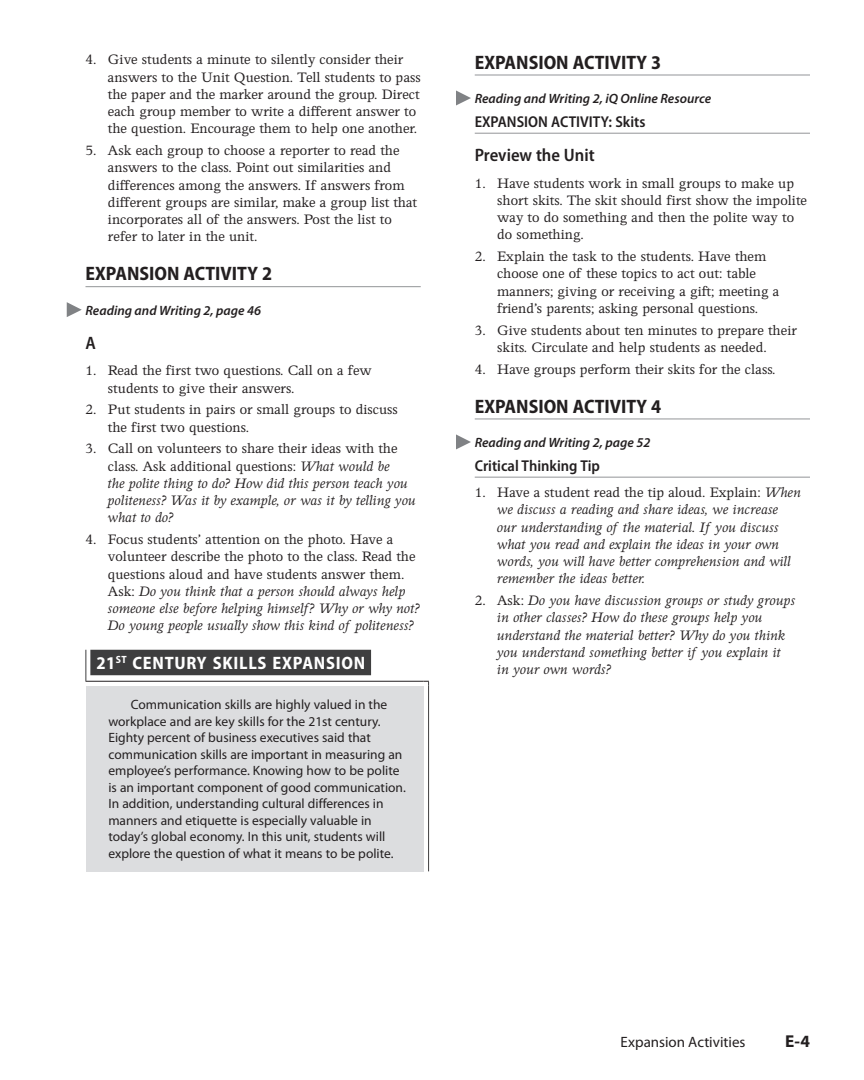
<style>
.page{position:relative;width:864px;height:1080px;background:#fff}
.page>*{position:absolute;margin:0;border:0;box-sizing:border-box;transform-origin:0 0}
.t1{font:700 semi-condensed 19.5px "Myriad Pro";color:#231f20}
.t2{font:700 semi-condensed 18px "Myriad Pro";letter-spacing:.04em;color:#fff}
.t3{font:600 semi-condensed 18px "Myriad Pro";color:#231f20}
.t4{font:700 17.25px "Myriad Pro";color:#231f20}
.t5{font:600 semi-condensed 15.75px "Myriad Pro";color:#231f20}
.t6{font:15.3px/17.2px "Perrywood MT Std";color:#231f20}
.t7{font:italic 15.3px/17.2px "Perrywood MT Std";color:#231f20}
.t8{font:15px "Myriad Pro";color:#231f20}
.t9{font:13.5px/16.5px "Myriad Pro";color:#231f20}
.t10{font:italic 600 13.5px "Myriad Pro";color:#231f20}
.s1{font-style:normal}
.s2{font-style:italic}
</style>
<div class="page">
<hr style="left:475px;top:75px;width:335px;height:1px;background:#939598">
<hr style="left:475px;top:133px;width:335px;height:1px;background:#939598">
<hr style="left:475px;top:419px;width:335px;height:1px;background:#939598">
<hr style="left:475px;top:477px;width:335px;height:1px;background:#939598">
<svg style="left:456px;top:90px;width:15px;height:15px"></svg>
<svg style="left:456px;top:434px;width:15px;height:15px"></svg>
<hr style="left:86px;top:286px;width:335px;height:1px;background:#939598">
<div style="left:86px;top:686px;width:338px;height:185px;background:#dcdddf"></div>
<hr style="left:86px;top:650px;width:1px;height:31px;background:#3e3e3f">
<hr style="left:86px;top:681px;width:338px;height:1px;background:#231f20">
<hr style="left:428px;top:686px;width:1px;height:185px;background:#3e3e3f">
<div style="left:90px;top:650px;width:281px;height:25px;background:#3e3e3f"></div>
<svg style="left:67px;top:302px;width:15px;height:15px"></svg>
<p class="t6" style="left:108px;top:51px;width:314px;text-indent:-22px">4. Give students a minute to silently consider their answers to the Unit Question. Tell students to pass the paper and the marker around the group. Direct each group member to write a different answer to the question. Encourage them to help one another.</p>
<p class="t6" style="left:108px;top:142px;width:311px;text-indent:-22px">5. Ask each group to choose a reporter to read the answers to the class. Point out similarities and differences among the answers. If answers from different groups are similar, make a group list that incorporates all of the answers. Post the list to refer to later in the unit.</p>
<p class="t1" style="left:86px;top:261px;width:188px">EXPANSION ACTIVITY 2</p>
<p class="t10" style="left:86px;top:301px;width:177px">Reading and Writing 2, page 46</p>
<p class="t3" style="left:86px;top:332px;width:12px">A</p>
<p class="t6" style="left:108px;top:362px;width:265px;text-indent:-22px">1. Read the first two questions. Call on a few students to give their answers.</p>
<p class="t6" style="left:108px;top:401px;width:291px;text-indent:-22px">2. Put students in pairs or small groups to discuss the first two questions.</p>
<p class="t7" style="left:108px;top:440px;width:310px;text-indent:-22px"><span class="s1">3. Call on volunteers to share their ideas with the class. Ask additional questions:</span> What would be<br>the polite thing to do? How did this person teach you politeness? Was it by example, or was it by telling you what to do?</p>
<p class="t6" style="left:108px;top:531px;width:314px;text-indent:-22px">4. Focus students’ attention on the photo. Have a volunteer describe the photo to the class. Read the questions aloud and have students answer them.<br>Ask: <span class="s2">Do you think that a person should always help someone else before helping himself? Why or why not?<br>Do young people usually show this kind of politeness?</span></p>
<p class="t2" style="left:96px;top:652px;width:59px">21<sup>ST</sup> CENTURY</p>
<p class="t2" style="left:213px;top:652px;width:154px">SKI LLS EXPANSION</p>
<p class="t9" style="left:108px;top:696px;width:299px;text-indent:23px">Communication skills are highly valued in the workplace and are key skills for the 21st century.<br>Eighty percent of business executives said that communication skills are important in measuring an employee’s performance. Knowing how to be polite is an important component of good communication.<br>In addition, understanding cultural differences in manners and etiquette is especially valuable in today’s global economy. In this unit, students will explore the question of what it means to be polite.</p>
<p class="t1" style="left:475px;top:50px;width:188px">EXPANSION ACTIVITY 3</p>
<p class="t10" style="left:475px;top:90px;width:238px">Reading and Writing 2, iQ Online Resource</p>
<p class="t5" style="left:475px;top:112px;width:172px">EXPANSION ACTIVITY: Skits</p>
<p class="t3" style="left:475px;top:144px;width:122px">Preview the Unit</p>
<p class="t6" style="left:497px;top:174px;width:311px;text-indent:-22px">1. Have students work in small groups to make up short skits. The skit should first show the impolite way to do something and then the polite way to do something.</p>
<p class="t6" style="left:497px;top:248px;width:284px;text-indent:-22px">2. Explain the task to the students. Have them choose one of these topics to act out: table manners; giving or receiving a gift; meeting a friend’s parents; asking personal questions.</p>
<p class="t6" style="left:475px;top:321px;width:324px;text-align:center">3. Give students about ten minutes to prepare their skits. Circulate and help students as needed.</p>
<p class="t6" style="left:475px;top:360px;width:302px">4. Have groups perform their skits for the class.</p>
<p class="t1" style="left:475px;top:393px;width:188px">EXPANSION ACTIVITY 4</p>
<p class="t10" style="left:475px;top:434px;width:177px">Reading and Writing 2, page 52</p>
<p class="t5" style="left:475px;top:456px;width:127px">Critical Thinking Tip</p>
<p class="t7" style="left:497px;top:484px;width:305px;text-indent:-22px"><span class="s1">1. Have a student read the tip aloud. Explain:</span> When we discuss a reading and share ideas, we increase our understanding of the material. If you discuss what you read and explain the ideas in your own words, you will have better comprehension and will remember the ideas better.</p>
<p class="t7" style="left:497px;top:592px;width:300px;text-indent:-22px"><span class="s1">2. Ask:</span> Do you have discussion groups or study groups in other classes? How do these groups help you understand the material better? Why do you think you understand something better if you explain it in your own words?</p>
<p class="t8" style="left:620px;top:1033px;width:127px">Expansion Activities</p>
<p class="t4" style="left:785px;top:1030px;width:26px">E-4</p>
</div>
